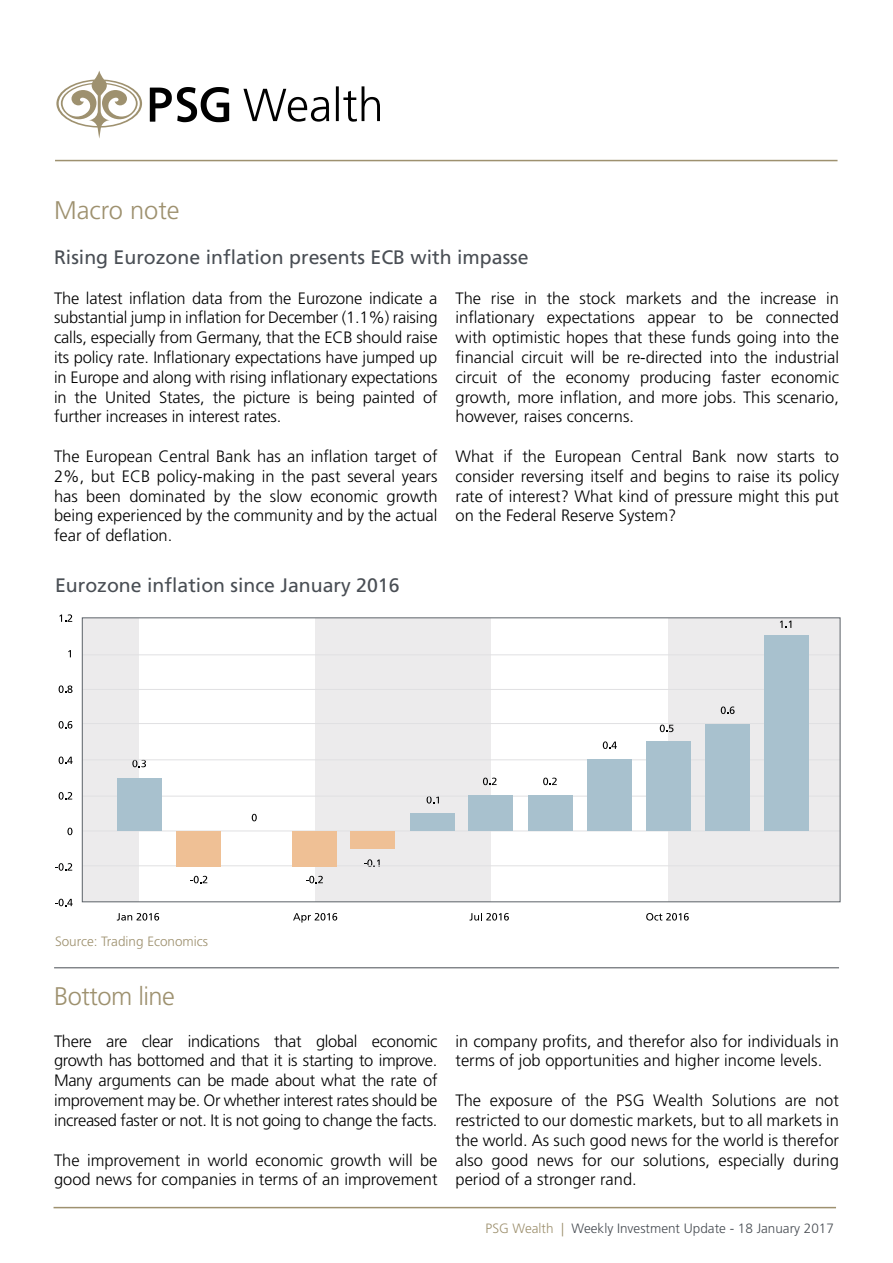
<style>
.page{position:relative;width:893px;height:1263px;background:#fff}
.page>*{position:absolute;margin:0;border:0;box-sizing:border-box;transform-origin:0 0}
.t1{font:300 25.5px "Frutiger LT Std";letter-spacing:-.02em;color:#9e916f}
.t2{font:300 25.5px "Frutiger LT Std";color:#9e916f}
.t3{font:19.5px "Frutiger LT Std";color:#494e54}
.t4{font:300 16.5px/19.8px "Frutiger LT Std";color:#000;text-align:justify}
.t5{font:300 13.5px "Frutiger LT Std";color:#494e54}
.t6{font:300 13.5px "Frutiger LT Std";color:#9e916f}
.s1{color:#9e916f}
</style>
<div class="page">
<hr style="left:54px;top:1207px;width:782px;height:1px;background:#9e916f">
<hr style="left:55px;top:160px;width:782px;height:1px;background:#9e916f">
<svg style="left:56px;top:71px;width:86px;height:68px"></svg>
<svg style="left:150px;top:86px;width:230px;height:36px"></svg>
<hr style="left:54px;top:967px;width:785px;height:1px;background:#494e54">
<div style="left:668px;top:618px;width:172px;height:284px;background:#ecebec"></div>
<div style="left:82px;top:618px;width:57px;height:284px;background:#ecebec"></div>
<div style="left:315px;top:618px;width:175px;height:284px;background:#ecebec"></div>
<svg style="left:59px;top:614px;width:13px;height:8px"></svg>
<svg style="left:68px;top:650px;width:3px;height:7px"></svg>
<svg style="left:59px;top:685px;width:14px;height:8px"></svg>
<svg style="left:59px;top:721px;width:13px;height:7px"></svg>
<svg style="left:59px;top:756px;width:14px;height:8px"></svg>
<svg style="left:59px;top:792px;width:13px;height:8px"></svg>
<svg style="left:67px;top:828px;width:5px;height:7px"></svg>
<svg style="left:55px;top:863px;width:17px;height:8px"></svg>
<svg style="left:55px;top:899px;width:18px;height:7px"></svg>
<svg style="left:132px;top:760px;width:14px;height:7px"></svg>
<svg style="left:427px;top:797px;width:12px;height:6px"></svg>
<svg style="left:483px;top:778px;width:14px;height:7px"></svg>
<svg style="left:543px;top:778px;width:14px;height:7px"></svg>
<svg style="left:603px;top:741px;width:14px;height:8px"></svg>
<svg style="left:660px;top:725px;width:13px;height:7px"></svg>
<svg style="left:721px;top:706px;width:14px;height:8px"></svg>
<svg style="left:780px;top:621px;width:11px;height:7px"></svg>
<svg style="left:190px;top:876px;width:17px;height:7px"></svg>
<svg style="left:306px;top:876px;width:17px;height:7px"></svg>
<svg style="left:364px;top:859px;width:16px;height:8px"></svg>
<svg style="left:252px;top:814px;width:5px;height:7px"></svg>
<svg style="left:117px;top:913px;width:42px;height:7px"></svg>
<svg style="left:293px;top:913px;width:44px;height:10px"></svg>
<svg style="left:469px;top:913px;width:40px;height:7px"></svg>
<svg style="left:646px;top:913px;width:43px;height:7px"></svg>
<hr style="left:82px;top:865px;width:758px;height:1px;background:#e0e0e2">
<hr style="left:82px;top:830px;width:758px;height:1px;background:#e0e0e2">
<hr style="left:82px;top:796px;width:758px;height:1px;background:#e0e0e2">
<hr style="left:82px;top:759px;width:758px;height:1px;background:#e0e0e2">
<hr style="left:82px;top:723px;width:758px;height:1px;background:#e0e0e2">
<hr style="left:82px;top:689px;width:758px;height:1px;background:#e0e0e2">
<hr style="left:82px;top:654px;width:758px;height:1px;background:#e0e0e2">
<div style="left:117px;top:778px;width:45px;height:53px;background:#a8c1ce"></div>
<div style="left:410px;top:813px;width:44px;height:18px;background:#a8c1ce"></div>
<div style="left:468px;top:795px;width:45px;height:36px;background:#a8c1ce"></div>
<div style="left:528px;top:795px;width:44px;height:36px;background:#a8c1ce"></div>
<div style="left:587px;top:760px;width:45px;height:71px;background:#a8c1ce"></div>
<div style="left:646px;top:742px;width:45px;height:89px;background:#a8c1ce"></div>
<div style="left:705px;top:724px;width:45px;height:107px;background:#a8c1ce"></div>
<div style="left:764px;top:636px;width:44px;height:195px;background:#a8c1ce"></div>
<div style="left:177px;top:831px;width:44px;height:36px;background:#efc095"></div>
<div style="left:292px;top:831px;width:45px;height:36px;background:#efc095"></div>
<div style="left:350px;top:831px;width:45px;height:18px;background:#efc095"></div>
<h1 class="t2" style="left:54px;top:196px;width:127px">Macro note</h1>
<p class="t3" style="left:54px;top:246px;width:476px">Rising Eurozone inflation presents ECB with impasse</p>
<p class="t4" style="left:54px;top:288px;width:385px">The latest inflation data from the Eurozone indicate a substantial jump in inflation for December (1.1%) raising calls, especially from Germany, that the ECB should raise its policy rate. Inflationary expectations have jumped up in Europe and along with rising inflationary expectations in the United States, the picture is being painted of further increases in interest rates.</p>
<p class="t4" style="left:54px;top:447px;width:385px">The European Central Bank has an inflation target of 2%, but ECB policy-making in the past several years has been dominated by the slow economic growth being experienced by the community and by the actual fear of deflation.</p>
<p class="t4" style="left:456px;top:288px;width:385px">The rise in the stock markets and the increase in inflationary expectations appear to be connected with optimistic hopes that these funds going into the financial circuit will be re-directed into the industrial circuit of the economy producing faster economic growth, more inflation, and more jobs. This scenario, however, raises concerns.</p>
<p class="t4" style="left:456px;top:447px;width:385px">What if the European Central Bank now starts to consider reversing itself and begins to raise its policy rate of interest? What kind of pressure might this put on the Federal Reserve System?</p>
<p class="t3" style="left:55px;top:573px;width:346px">Eurozone inflation since January 2016</p>
<p class="t6" style="left:55px;top:934px;width:155px">Source: Trading Economics</p>
<h1 class="t1" style="left:54px;top:982px;width:122px">Bottom line</h1>
<p class="t4" style="left:54px;top:1031px;width:385px">There are clear indications that global economic growth has bottomed and that it is starting to improve.<br>Many arguments can be made about what the rate of improvement may be. Or whether interest rates should be increased faster or not. It is not going to change the facts.</p>
<p class="t4" style="left:54px;top:1150px;width:385px">The improvement in world economic growth will be good news for companies in terms of an improvement</p>
<p class="t4" style="left:455px;top:1031px;width:385px">in company profits, and therefor also for individuals in terms of job opportunities and higher income levels.</p>
<p class="t4" style="left:455px;top:1091px;width:385px">The exposure of the PSG Wealth Solutions are not restricted to our domestic markets, but to all markets in the world. As such good news for the world is therefor also good news for our solutions, especially during period of a stronger rand.</p>
<p class="t5" style="left:486px;top:1220px;width:350px"><span class="s1">PSG Wealth |</span> Weekly Investment Update - 18 January 2017</p>
</div>
